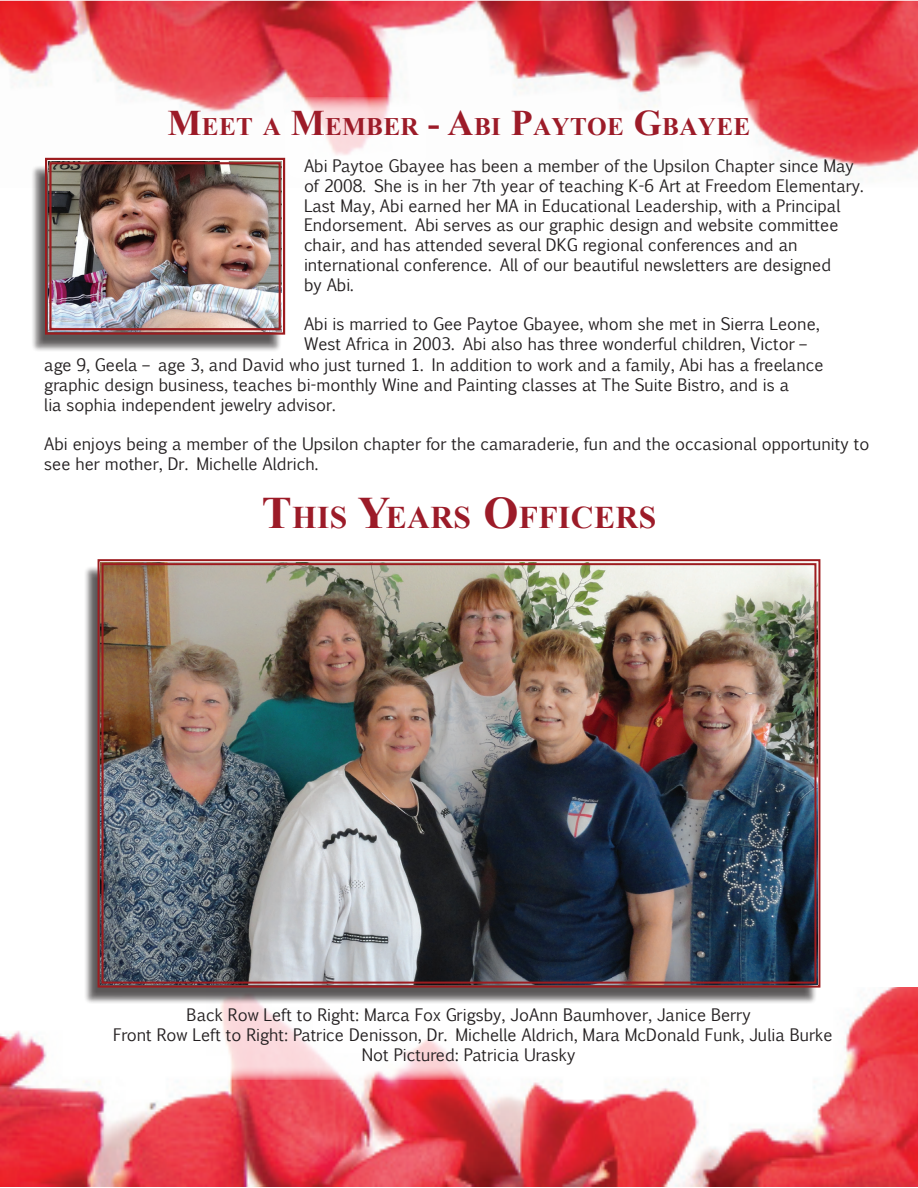
<style>
.page{position:relative;width:918px;height:1188px;background:#fff}
.page>*{position:absolute;margin:0;border:0;box-sizing:border-box;transform-origin:0 0}
.t1{font:700 31.5px "Times New Roman";letter-spacing:.015em;color:#9c1b28}
.t2{font:700 25.2px "Times New Roman";letter-spacing:.015em;color:#9c1b28}
.t3{font:16.5px/19.8px "Euphemia CAS";color:#231f20}
.s1{font-size:36px}
.s2{font-size:45px}
</style>
<div class="page">
<img style="left:0;top:988px;width:918px;height:199px">
<div style="left:44px;top:892px;width:800px;height:188px;background:#fff"></div>
<img style="left:0;top:1px;width:918px;height:181px">
<div style="left:677px;top:99px;width:83px;height:88px;background:#fff"></div>
<svg style="left:279px;top:97px;width:154px;height:85px"></svg>
<div style="left:31px;top:165px;width:251px;height:187px;background:#231f20;opacity:.75"></div>
<img style="left:44px;top:157px;width:242px;height:179px">
<div style="left:49px;top:162px;width:232px;height:168px;border:2px solid #9d1c1f"></div>
<div style="left:84px;top:566px;width:733px;height:438px;background:#231f20;opacity:.75"></div>
<img style="left:97px;top:559px;width:724px;height:430px">
<div style="left:102px;top:563px;width:714px;height:421px;border:2px solid #9d1c1f"></div>
<h2 class="t2" style="left:168px;top:109px;width:584px"><span class="s1">M</span>EET A <span class="s1">M</span>EMBER <span class="s1">- A</span>BI <span class="s1">P</span>AYTOE <span class="s1">G</span>BAYEE</h2>
<p class="t3" style="left:304px;top:156px;width:561px">Abi Paytoe Gbayee has been a member of the Upsilon Chapter since May of 2008. She is in her 7th year of teaching K-6 Art at Freedom Elementary.<br>Last May, Abi earned her MA in Educational Leadership, with a Principal Endorsement. Abi serves as our graphic design and website committee chair, and has attended several DKG regional conferences and an international conference. All of our beautiful newsletters are designed<br>by Abi.</p>
<p class="t3" style="left:304px;top:314px;width:517px">Abi is married to Gee Paytoe Gbayee, whom she met in Sierra Leone,<br>West Africa in 2003. Abi also has three wonderful children, Victor –</p>
<p class="t3" style="left:44px;top:355px;width:781px">age 9, Geela – age 3, and David who just turned 1. In addition to work and a family, Abi has a freelance graphic design business, teaches bi-monthly Wine and Painting classes at The Suite Bistro, and is a<br>lia sophia independent jewelry advisor.</p>
<p class="t3" style="left:44px;top:434px;width:827px">Abi enjoys being a member of the Upsilon chapter for the camaraderie, fun and the occasional opportunity to see her mother, Dr. Michelle Aldrich.</p>
<h1 class="t1" style="left:262px;top:496px;width:396px"><span class="s2">T</span>HIS <span class="s2">Y</span>EARS <span class="s2">O</span>FFICERS</h1>
<p class="t3" style="left:113px;top:1005px;width:721px;text-align:center">Back Row Left to Right: Marca Fox Grigsby, JoAnn Baumhover, Janice Berry<br>Front Row Left to Right: Patrice Denisson, Dr. Michelle Aldrich, Mara McDonald Funk, Julia Burke<br>Not Pictured: Patricia Urasky</p>
</div>
